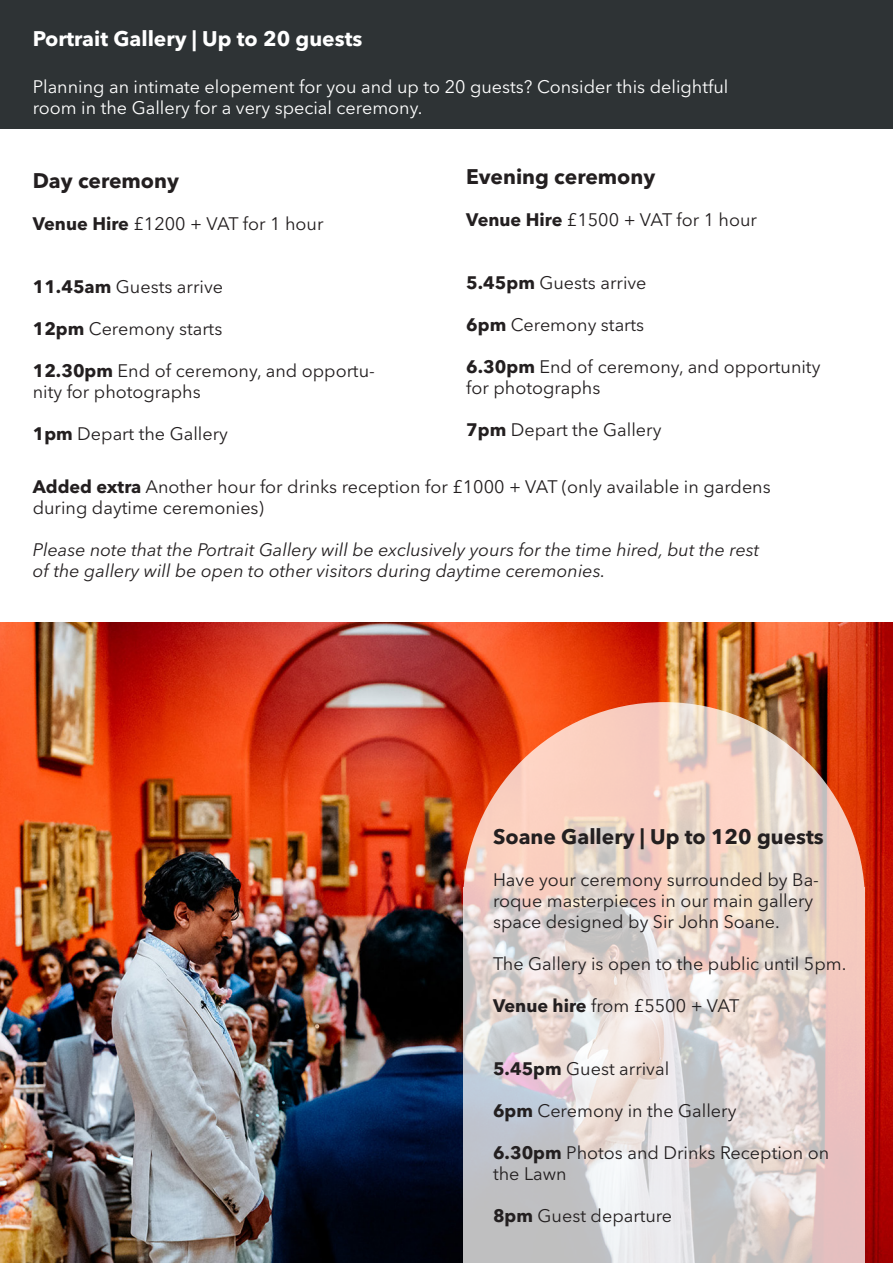
<style>
.page{position:relative;width:893px;height:1263px;background:#2e3335}
.page>*{position:absolute;margin:0;border:0;box-sizing:border-box;transform-origin:0 0}
.t1{font:700 21px "Avenir Next LT Pro";color:#231f20}
.t2{font:700 21px "Avenir Next LT Pro";color:#fff}
.t3{font:18px/21px "Avenir Next LT Pro";color:#231f20}
.t4{font:italic 18px/21px "Avenir Next LT Pro";color:#231f20}
.t5{font:18px/21.6px "Avenir Next LT Pro";color:#fff}
.s1{font-weight:700}
</style>
<div class="page">
<div style="left:0;top:129px;width:893px;height:493px;background:#fff"></div>
<img style="left:0;top:622px;width:893px;height:641px">
<svg style="left:463px;top:702px;width:402px;height:399px;background:#f1d3c5"></svg>
<svg style="left:463px;top:887px;width:402px;height:376px;background:#ddd2d1"></svg>
<p class="t2" style="left:33px;top:26px;width:331px">Portrait Gallery | Up to 20 guests</p>
<p class="t5" style="left:33px;top:76px;width:697px">Planning an intimate elopement for you and up to 20 guests? Consider this delightful room in the Gallery for a very special ceremony.</p>
<p class="t1" style="left:33px;top:168px;width:148px">Day ceremony</p>
<p class="t3" style="left:33px;top:214px;width:292px"><span class="s1">Venue Hire</span> £1200 + VAT for 1 hour</p>
<p class="t1" style="left:466px;top:164px;width:191px">Evening ceremony</p>
<p class="t3" style="left:466px;top:209px;width:292px"><span class="s1">Venue Hire</span> £1500 + VAT for 1 hour</p>
<p class="t3" style="left:466px;top:272px;width:182px"><span class="s1">5.45pm</span> Guests arrive</p>
<p class="t3" style="left:466px;top:314px;width:179px"><span class="s1">6pm</span> Ceremony starts</p>
<p class="t3" style="left:466px;top:356px;width:356px"><span class="s1">6.30pm</span> End of ceremony, and opportunity for photographs</p>
<p class="t3" style="left:466px;top:419px;width:197px"><span class="s1">7pm</span> Depart the Gallery</p>
<p class="t3" style="left:33px;top:477px;width:739px"><span class="s1">Added extra</span> Another hour for drinks reception for £1000 + VAT (only available in gardens during daytime ceremonies)</p>
<p class="t4" style="left:33px;top:539px;width:728px">Please note that the Portrait Gallery will be exclusively yours for the time hired, but the rest of the gallery will be open to other visitors during daytime ceremonies.</p>
<p class="t3" style="left:33px;top:277px;width:192px"><span class="s1">11.45am</span> Guests arrive</p>
<p class="t3" style="left:33px;top:319px;width:191px"><span class="s1">12pm</span> Ceremony starts</p>
<p class="t3" style="left:33px;top:361px;width:344px"><span class="s1">12.30pm</span> End of ceremony, and opportu&shy;nity for photographs</p>
<p class="t3" style="left:33px;top:424px;width:197px"><span class="s1">1pm</span> Depart the Gallery</p>
<p class="t1" style="left:493px;top:824px;width:332px">Soane Gallery | Up to 120 guests</p>
<p class="t3" style="left:493px;top:869px;width:328px">Have your ceremony surrounded by Ba&shy;roque masterpieces in our main gallery space designed by Sir John Soane.</p>
<p class="t3" style="left:493px;top:953px;width:355px">The Gallery is open to the public until 5pm.</p>
<p class="t3" style="left:493px;top:995px;width:248px"><span class="s1">Venue hire</span> from £5500 + VAT</p>
<p class="t3" style="left:493px;top:1058px;width:178px"><span class="s1">5.45pm</span> Guest arrival</p>
<p class="t3" style="left:493px;top:1100px;width:245px"><span class="s1">6pm</span> Ceremony in the Gallery</p>
<p class="t3" style="left:493px;top:1142px;width:338px"><span class="s1">6.30pm</span> Photos and Drinks Reception on the Lawn</p>
<p class="t3" style="left:493px;top:1205px;width:181px"><span class="s1">8pm</span> Guest departure</p>
</div>
